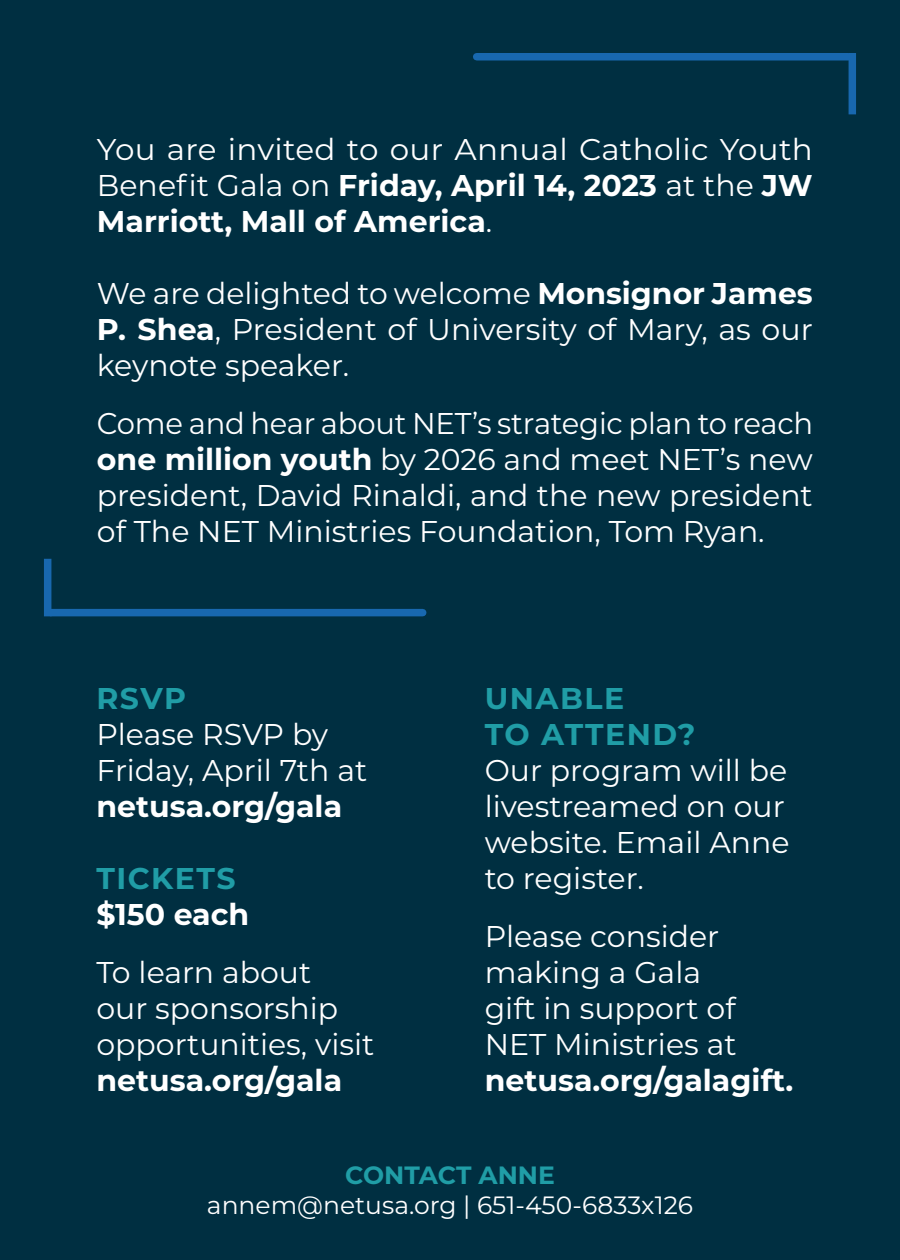
<style>
.page{position:relative;width:900px;height:1260px;background:#002f41}
.page>*{position:absolute;margin:0;border:0;box-sizing:border-box;transform-origin:0 0}
.t1{font:30px/36px "Montserrat";color:#fff}
.t2{font:700 30px "Montserrat";letter-spacing:.05em;color:#209da6}
.t3{font:700 30px "Montserrat";color:#fff}
.t4{font:25px "Montserrat";color:#fff}
.t5{font:700 25px "Montserrat";color:#209da6}
.s1{font-weight:700}
</style>
<div class="page">
<div style="left:51px;top:609px;width:372px;height:7px;background:#1868af"></div>
<div style="left:44px;top:563px;width:7px;height:50px;background:#1868af"></div>
<div style="left:477px;top:53px;width:371px;height:8px;background:#1868af"></div>
<div style="left:849px;top:57px;width:7px;height:54px;background:#1868af"></div>
<p class="t1" style="left:97px;top:130px;width:718px;text-align:justify">You are invited to our Annual Catholic Youth Benefit Gala on <span class="s1">Friday, April 14, 2023</span> at the <span class="s1">JW Marriott, Mall of America</span>.</p>
<p class="t1" style="left:97px;top:274px;width:717px;text-align:justify">We are delighted to welcome <span class="s1">Monsignor James P. Shea</span>, President of University of Mary, as our keynote speaker.</p>
<p class="t1" style="left:97px;top:405px;width:718px;text-align:justify">Come and hear about NET’s strategic plan to reach <span class="s1">one million youth</span> by 2026 and meet NET’s new president, David Rinaldi, and the new president of The NET Ministries Foundation, Tom Ryan.</p>
<p class="t2" style="left:96px;top:677px;width:91px">RSVP</p>
<p class="t1" style="left:96px;top:715px;width:272px">Please RSVP by<br>Friday, April 7th at <span class="s1">netusa.org/gala</span></p>
<p class="t2" style="left:96px;top:857px;width:141px">TICKETS</p>
<p class="t3" style="left:96px;top:893px;width:154px">$150 each</p>
<p class="t1" style="left:96px;top:954px;width:280px">To learn about<br>our sponsorship opportunities, visit <span class="s1">netusa.org/gala</span></p>
<p class="t2" style="left:485px;top:677px;width:141px">UNABLE</p>
<p class="t2" style="left:485px;top:713px;width:212px">TO ATTEND?</p>
<p class="t1" style="left:485px;top:751px;width:306px">Our program will be livestreamed on our website. Email Anne to register.</p>
<p class="t1" style="left:485px;top:918px;width:310px">Please consider making a Gala<br>gift in support of<br>NET Ministries at <span class="s1">netusa.org/galagift.</span></p>
<p class="t5" style="left:345px;top:1157px;width:211px">CONTACT ANNE</p>
<p class="t4" style="left:207px;top:1188px;width:488px">annem@netusa.org | 651-450-6833x126</p>
</div>
